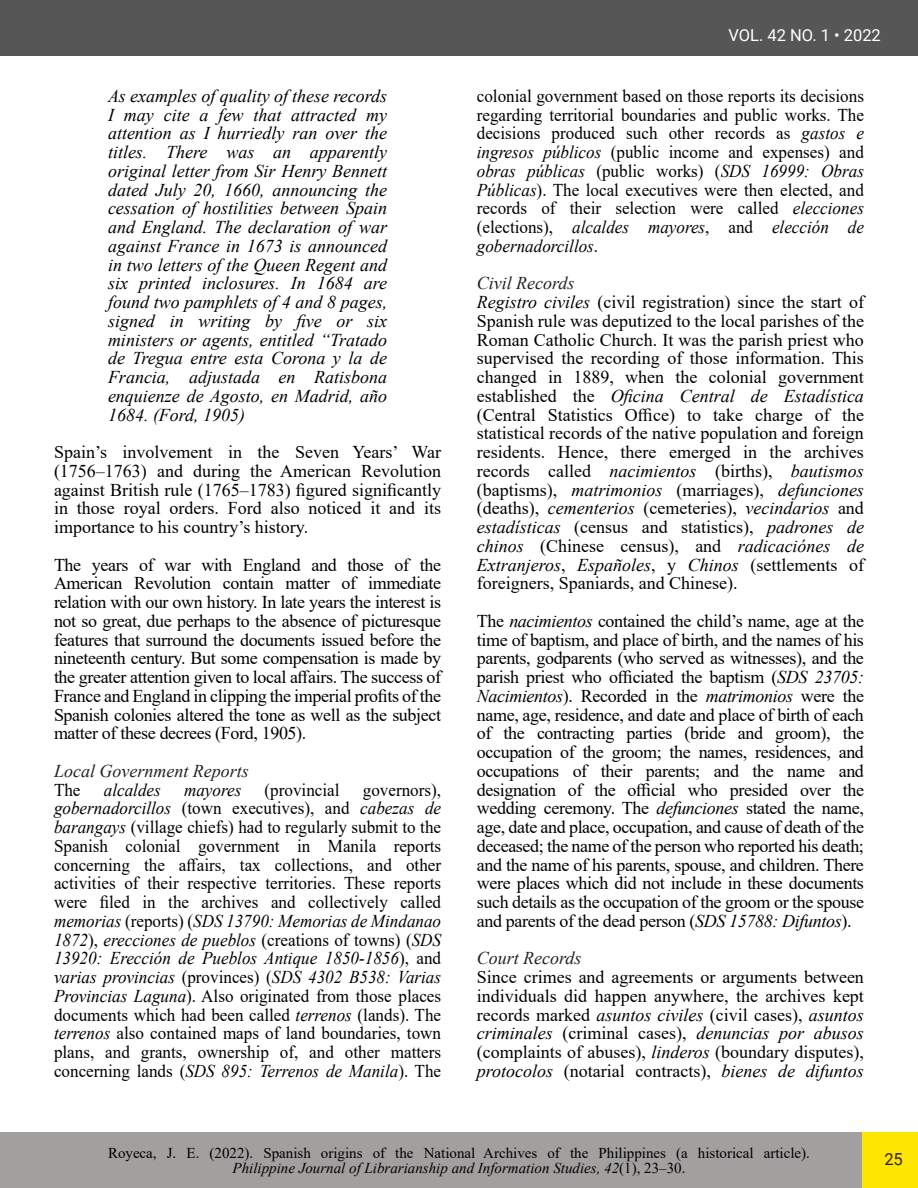
<style>
.page{position:relative;width:918px;height:1188px;background:#fff}
.page>*{position:absolute;margin:0;border:0;box-sizing:border-box;transform-origin:0 0}
.t1{font:18px/18.8px "Times New Roman";color:#000;text-align:justify}
.t2{font:18px/18.8px "Times New Roman";color:#000;text-align:justify;scale:.95 1}
.t3{font:italic 18px/18.8px "Times New Roman";color:#000;text-align:justify}
.t4{font:italic 18px "Times New Roman";color:#231f20}
.t5{font:italic 18px "Times New Roman";color:#000;scale:.95 1}
.t6{font:16.5px "Roboto";color:#fff}
.t7{font:16.5px "Roboto";color:#27201f}
.t8{font:15px/15px "Times New Roman";color:#000;text-align:center}
.s1{font-style:italic}
.s2{font-style:italic;color:#231f20}
</style>
<div class="page">
<div style="left:0;top:1132px;width:862px;height:56px;background:#a29f9f"></div>
<div style="left:0;top:0;width:918px;height:56px;background:#565656"></div>
<div style="left:862px;top:1132px;width:56px;height:56px;background:#ffe500"></div>
<p class="t3" style="left:108px;top:88px;width:281px">As examples of quality of these records I may cite a few that attracted my attention as I hurriedly ran over the titles. There was an apparently original letter from Sir Henry Bennett dated July 20, 1660, announcing the cessation of hostilities between Spain and England. The declaration of war against France in 1673 is announced in two letters of the Queen Regent and six printed inclosures. In 1684 are found two pamphlets of 4 and 8 pages, signed in writing by five or six ministers or agents, entitled “Tratado de Tregua entre esta Corona y la de Francia, adjustada en Ratisbona enquienze de Agosto, en Madrid, año 1684. (Ford, 1905)</p>
<p class="t1" style="left:54px;top:444px;width:389px">Spain’s involvement in the Seven Years’ War (1756–1763) and during the American Revolution against British rule (1765–1783) figured significantly in those royal orders. Ford also noticed it and its importance to his country’s history.</p>
<p class="t1" style="left:54px;top:557px;width:389px">The years of war with England and those of the American Revolution contain matter of immediate relation with our own history. In late years the interest is not so great, due perhaps to the absence of picturesque features that surround the documents issued before the nineteenth century. But some compensation is made by the greater attention given to local affairs. The success of France and England in clipping the imperial profits of the Spanish colonies altered the tone as well as the subject matter of these decrees (Ford, 1905).</p>
<p class="t4" style="left:54px;top:764px;width:196px">Local Government Reports</p>
<p class="t2" style="left:54px;top:782px;width:29px">The</p>
<p class="t5" style="left:104px;top:783px;width:61px">alcaldes</p>
<p class="t5" style="left:184px;top:783px;width:62px">mayores</p>
<p class="t2" style="left:265px;top:782px;width:80px">(provincial</p>
<p class="t2" style="left:54px;top:782px;width:409px;text-indent:309px">governors), <span class="s1">gobernadorcillos</span> (town executives), and <span class="s1">cabezas de barangays</span> (village chiefs) had to regularly submit to the Spanish colonial government in Manila reports concerning the affairs, tax collections, and other activities of their respective territories. These reports were filed in the archives and collectively called <span class="s1">memorias</span> (reports) (<span class="s1">SDS 13790: Memorias de Mindanao 1872</span>), <span class="s1">erecciones de pueblos</span> (creations of towns) (<span class="s1">SDS 13920: Erección de Pueblos Antique 1850-1856</span>), and <span class="s1">varias provincias</span> (provinces) (<span class="s1">SDS 4302 B538: Varias Provincias Laguna</span>). Also originated from those places documents which had been called <span class="s1">terrenos</span> (lands). The <span class="s1">terrenos</span> also contained maps of land boundaries, town plans, and grants, ownership of, and other matters concerning lands (<span class="s1">SDS 895: Terrenos de Manila</span>). The</p>
<p class="t6" style="left:728px;top:29px;width:154px">VOL. 42 NO. 1 • 2022</p>
<p class="t2" style="left:477px;top:88px;width:409px">colonial government based on those reports its decisions regarding territorial boundaries and public works. The decisions produced such other records as <span class="s1">gastos e ingresos públicos</span> (public income and expenses) and <span class="s1">obras públicas</span> (public works) (<span class="s1">SDS 16999: Obras Públicas</span>). The local executives were then elected, and records of their selection were called <span class="s1">elecciones </span>(elections), <span class="s1">alcaldes mayores</span>, and <span class="s1">elección de gobernadorcillos</span>.</p>
<p class="t1" style="left:477px;top:276px;width:389px;text-align:left"><span class="s2">Civil Records<br></span><span class="s1">Registro civiles</span> (civil registration) since the start of Spanish rule was deputized to the local parishes of the Roman Catholic Church. It was the parish priest who supervised the recording of those information. This changed in 1889, when the colonial government established the <span class="s1">Oficina Central de Estadística </span>(Central Statistics Office) to take charge of the statistical records of the native population and foreign residents. Hence, there emerged in the archives records called <span class="s1">nacimientos</span> (births), <span class="s1">bautismos </span>(baptisms), <span class="s1">matrimonios</span> (marriages), <span class="s1">defunciones </span>(deaths), <span class="s1">cementerios</span> (cemeteries), <span class="s1">vecindarios</span> and <span class="s1">estadísticas</span> (census and statistics), <span class="s1">padrones de chinos</span> (Chinese census), and <span class="s1">radicaciónes de Extranjeros</span>, <span class="s1">Españoles</span>, y <span class="s1">Chinos</span> (settlements of foreigners, Spaniards, and Chinese).</p>
<p class="t1" style="left:477px;top:613px;width:389px">The <span class="s1">nacimientos</span> contained the child’s name, age at the time of baptism, and place of birth, and the names of his parents, godparents (who served as witnesses), and the parish priest who officiated the baptism (<span class="s1">SDS 23705:<br>Nacimientos</span>). Recorded in the <span class="s1">matrimonios</span> were the name, age, residence, and date and place of birth of each of the contracting parties (bride and groom), the occupation of the groom; the names, residences, and occupations of their parents; and the name and designation of the official who presided over the wedding ceremony. The <span class="s1">defunciones</span> stated the name, age, date and place, occupation, and cause of death of the deceased; the name of the person who reported his death; and the name of his parents, spouse, and children. There were places which did not include in these documents such details as the occupation of the groom or the spouse and parents of the dead person (<span class="s1">SDS 15788: Difuntos</span>).</p>
<p class="t4" style="left:477px;top:952px;width:106px">Court Records</p>
<p class="t1" style="left:477px;top:969px;width:389px">Since crimes and agreements or arguments between individuals did happen anywhere, the archives kept records marked <span class="s1">asuntos civiles</span> (civil cases), <span class="s1">asuntos criminales</span> (criminal cases), <span class="s1">denuncias por abusos </span>(complaints of abuses), <span class="s1">linderos</span> (boundary disputes), <span class="s1">protocolos</span> (notarial contracts), <span class="s1">bienes de difuntos</span></p>
<p class="t8" style="left:108px;top:1147px;width:703px">Royeca, J. E. (2022). Spanish origins of the National Archives of the Philippines (a historical article).<br><span class="s1">Philippine Journal of Librarianship and Information Studies, 42</span>(1), 23–30.</p>
<p class="t7" style="left:884px;top:1152px;width:20px">25</p>
</div>
